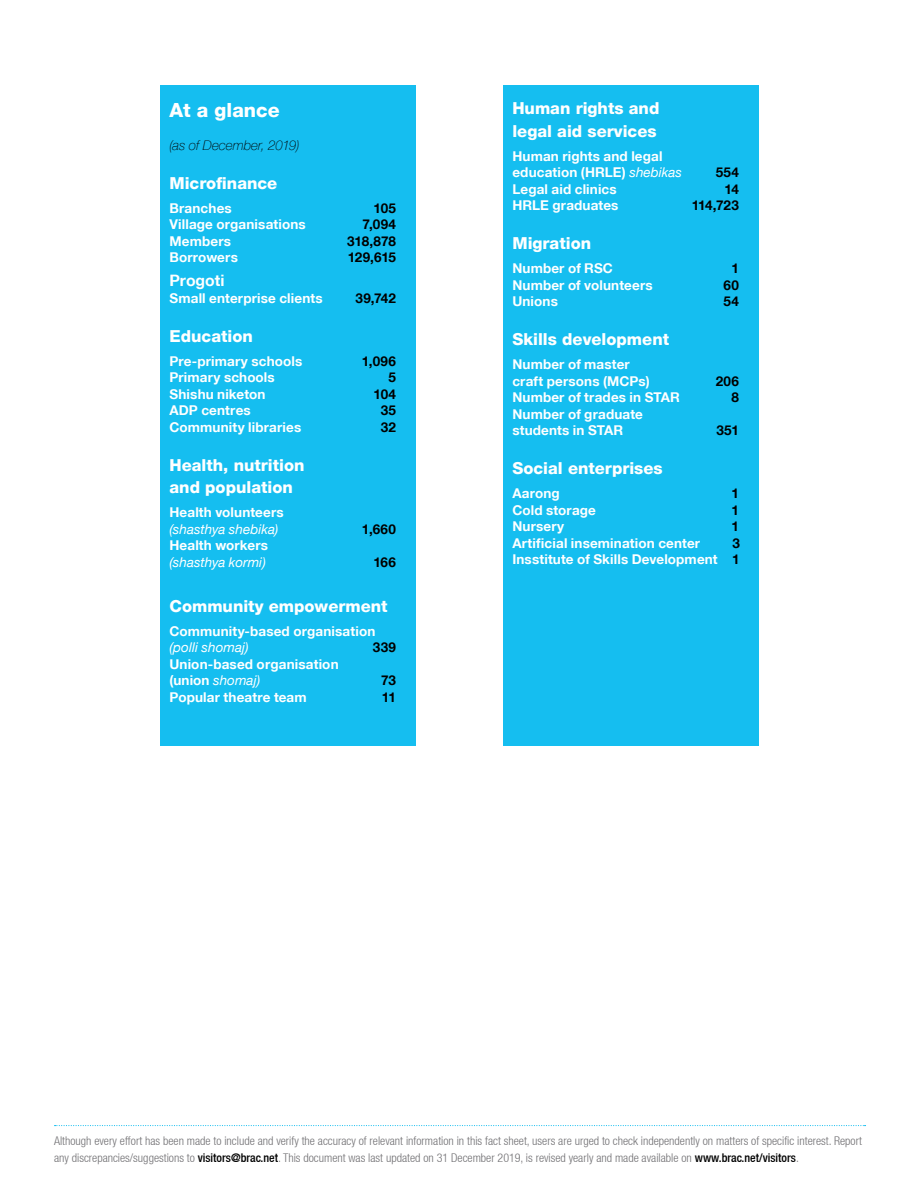
<style>
.page{position:relative;width:918px;height:1188px;background:#fff}
.page>*{position:absolute;margin:0;border:0;box-sizing:border-box;transform-origin:0 0}
.t1{font:800 19.5px "Helvetica Neue LT";color:#fff}
.t2{font:800 16.5px/22.5px "Helvetica Neue LT";color:#fff}
.t3{font:700 15.75px "Helvetica Neue LT";letter-spacing:-.005em;color:#fff}
.t4{font:700 13.5px/16.5px "Helvetica Neue LT";letter-spacing:.01em;color:#fff}
.t5{font:700 13.5px "Helvetica Neue LT";letter-spacing:.02em;color:#000}
.t6{font:italic 13.5px "Helvetica Neue LT";letter-spacing:.005em;color:#fff}
.t7{font:italic 100 13.5px "Helvetica Neue LT";letter-spacing:-.005em;color:#000}
.t8{font:300 condensed 12px/16.5px "Helvetica Neue LT";color:#717073}
.s1{font-weight:400;font-style:italic}
.s2{color:#000}
.s3{font-weight:500;color:#000}
</style>
<div class="page">
<svg style="left:55px;top:1125px;width:811px;height:1px"></svg>
<div style="left:160px;top:85px;width:256px;height:660px;background:#15bef0"></div>
<div style="left:503px;top:85px;width:256px;height:660px;background:#15bef0"></div>
<h1 class="t1" style="left:169px;top:98px;width:112px">At a glance</h1>
<p class="t7" style="left:169px;top:137px;width:131px">(as of December, 2019)</p>
<p class="t2" style="left:169px;top:171px;width:109px">Microfinance</p>
<p class="t4" style="left:169px;top:199px;width:64px">Branches</p>
<p class="t5" style="left:374px;top:199px;width:24px">105</p>
<p class="t4" style="left:169px;top:216px;width:138px">Village organisations</p>
<p class="t5" style="left:363px;top:216px;width:35px">7,094</p>
<p class="t4" style="left:169px;top:232px;width:63px">Members</p>
<p class="t5" style="left:347px;top:232px;width:50px">318,878</p>
<p class="t4" style="left:169px;top:249px;width:70px">Borrowers</p>
<p class="t5" style="left:348px;top:249px;width:50px">129,615</p>
<p class="t3" style="left:169px;top:271px;width:57px">Progoti</p>
<p class="t4" style="left:169px;top:289px;width:155px">Small enterprise clients</p>
<p class="t5" style="left:356px;top:289px;width:42px">39,742</p>
<p class="t2" style="left:169px;top:324px;width:85px">Education</p>
<p class="t4" style="left:169px;top:352px;width:134px">Pre-primary schools</p>
<p class="t5" style="left:362px;top:352px;width:36px">1,096</p>
<p class="t4" style="left:169px;top:369px;width:107px">Primary schools</p>
<p class="t5" style="left:388px;top:369px;width:9px">5</p>
<p class="t4" style="left:169px;top:385px;width:97px">Shishu niketon</p>
<p class="t5" style="left:374px;top:385px;width:24px">104</p>
<p class="t4" style="left:169px;top:402px;width:83px">ADP centres</p>
<p class="t5" style="left:381px;top:402px;width:17px">35</p>
<p class="t4" style="left:169px;top:418px;width:133px">Community libraries</p>
<p class="t5" style="left:381px;top:418px;width:17px">32</p>
<p class="t2" style="left:169px;top:453px;width:137px">Health, nutrition and population</p>
<p class="t4" style="left:169px;top:504px;width:116px">Health volunteers</p>
<p class="t6" style="left:169px;top:521px;width:110px">(shasthya shebika)</p>
<p class="t5" style="left:362px;top:520px;width:36px">1,660</p>
<p class="t4" style="left:169px;top:537px;width:100px">Health workers</p>
<p class="t6" style="left:169px;top:554px;width:98px">(shasthya kormi)</p>
<p class="t5" style="left:374px;top:553px;width:24px">166</p>
<p class="t2" style="left:169px;top:594px;width:220px">Community empowerment</p>
<p class="t4" style="left:169px;top:622px;width:207px">Community-based organisation</p>
<p class="t6" style="left:169px;top:639px;width:81px">(polli shomaj)</p>
<p class="t5" style="left:373px;top:639px;width:25px">339</p>
<p class="t4" style="left:169px;top:655px;width:171px">Union-based organisation (union <span class="s1">shomaj)</span></p>
<p class="t5" style="left:381px;top:672px;width:16px">73</p>
<p class="t4" style="left:169px;top:688px;width:139px">Popular theatre team</p>
<p class="t5" style="left:382px;top:688px;width:16px">11</p>
<p class="t2" style="left:512px;top:97px;width:149px">Human rights and legal aid services</p>
<p class="t4" style="left:512px;top:148px;width:171px">Human rights and legal education (HRLE) <span class="s1">shebikas</span></p>
<p class="t5" style="left:716px;top:164px;width:25px">554</p>
<p class="t4" style="left:512px;top:181px;width:106px">Legal aid clinics</p>
<p class="t5" style="left:725px;top:181px;width:16px">14</p>
<p class="t4" style="left:512px;top:197px;width:108px">HRLE graduates</p>
<p class="t5" style="left:692px;top:197px;width:49px">114,723</p>
<p class="t2" style="left:512px;top:232px;width:80px">Migration</p>
<p class="t4" style="left:512px;top:260px;width:102px">Number of RSC</p>
<p class="t5" style="left:731px;top:260px;width:9px">1</p>
<p class="t4" style="left:512px;top:277px;width:142px">Number of volunteers</p>
<p class="t5" style="left:724px;top:277px;width:17px">60</p>
<p class="t4" style="left:512px;top:293px;width:47px">Unions</p>
<p class="t5" style="left:724px;top:293px;width:17px">54</p>
<p class="t2" style="left:512px;top:328px;width:158px">Skills development</p>
<p class="t4" style="left:512px;top:356px;width:139px">Number of master craft persons (MCPs)</p>
<p class="t5" style="left:716px;top:373px;width:25px">206</p>
<p class="t4" style="left:512px;top:389px;width:169px">Number of trades in STAR</p>
<p class="t5" style="left:731px;top:389px;width:9px">8</p>
<p class="t4" style="left:512px;top:406px;width:132px">Number of graduate students in STAR</p>
<p class="t5" style="left:716px;top:422px;width:24px">351</p>
<p class="t2" style="left:512px;top:457px;width:152px">Social enterprises</p>
<p class="t4" style="left:512px;top:485px;width:49px">Aarong</p>
<p class="t5" style="left:731px;top:485px;width:9px">1</p>
<p class="t4" style="left:512px;top:502px;width:85px">Cold storage</p>
<p class="t5" style="left:731px;top:502px;width:9px">1</p>
<p class="t4" style="left:512px;top:518px;width:53px">Nursery</p>
<p class="t5" style="left:731px;top:518px;width:9px">1</p>
<p class="t4" style="left:512px;top:535px;width:189px">Artificial insemination center</p>
<p class="t4" style="left:512px;top:535px;width:229px;text-align:right"><span class="s2">3<br></span>Insstitute of Skills Development <span class="s2">1</span></p>
<p class="t8" style="left:54px;top:1133px;width:809px">Although every effort has been made to include and verify the accuracy of relevant information in this fact sheet, users are urged to check independently on matters of specific interest. Report any discrepancies/suggestions to <span class="s3">visitors@brac.net</span>. This document was last updated on 31 December 2019, is revised yearly and made available on <span class="s3">www.brac.net/visitors</span>.</p>
</div>
